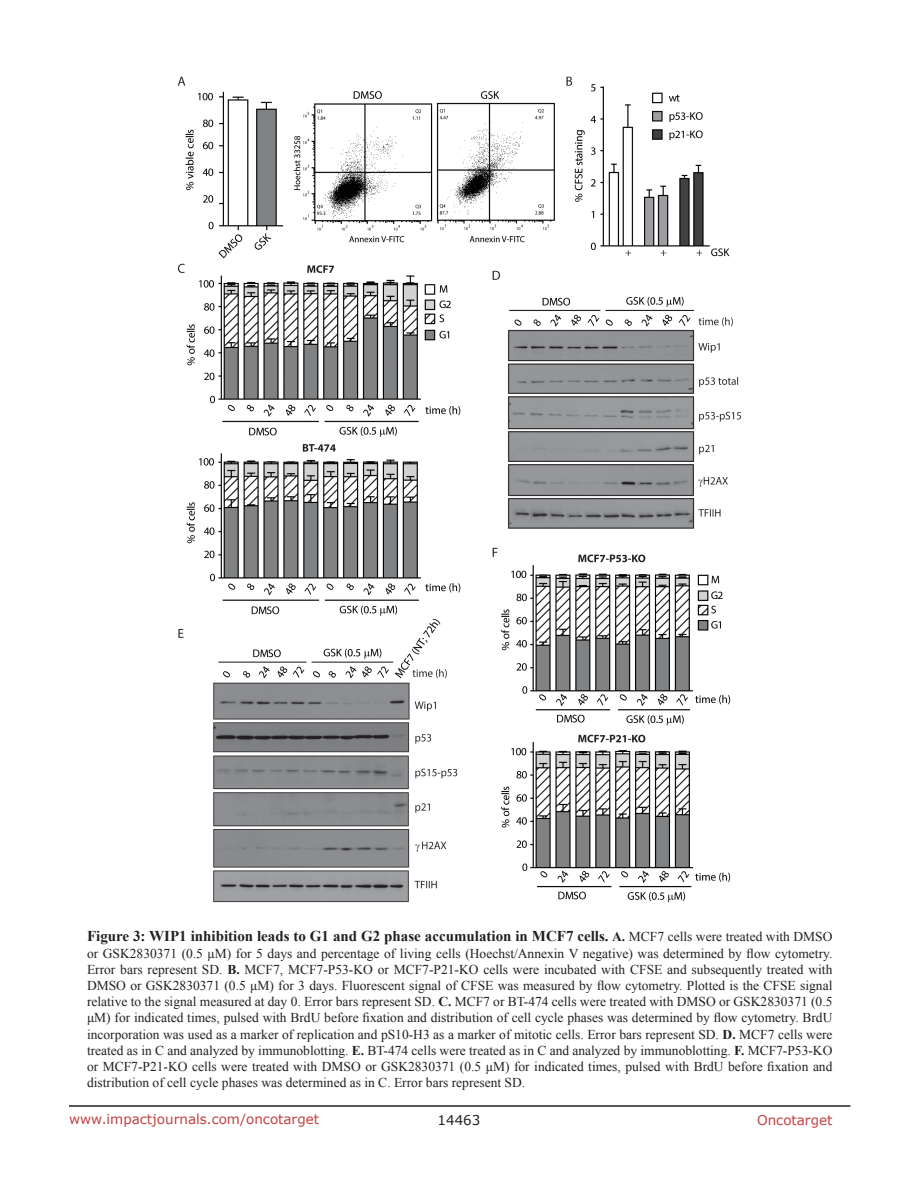
<style>
.page{position:relative;width:918px;height:1188px;background:#fff}
.page>*{position:absolute;margin:0;border:0;box-sizing:border-box;transform-origin:0 0}
.figuretext{font:700 15px "Times New Roman";color:#231f20}
.figuretext-2{font:13.5px/16.2px "Times New Roman";color:#231f20;text-align:justify}
.t1{font:13.5px "Verdana";color:#c24141}
.t2{font:13.5px "Verdana";color:#231f20}
.s1{font-size:13.5px}
.s2{font-weight:400;font-size:13.5px}
.s3{font-weight:700}
</style>
<div class="page">
<hr style="left:69px;top:1105px;width:781px;height:2px;background:#231f20">
<img style="left:177px;top:76px;width:564px;height:827px">
<p class="figuretext" style="left:87px;top:926px;width:747px">Figure 3: WIP1 inhibition leads to G1 and G2 phase accumulation in MCF7 cells. <span class="s1">A.</span> <span class="s2">MCF7 cells were treated with DMSO</span></p>
<p class="figuretext-2" style="left:87px;top:945px;width:747px">or GSK2830371 (0.5 μM) for 5 days and percentage of living cells (Hoechst/Annexin V negative) was determined by flow cytometry.<br>Error bars represent SD. <span class="s3">B.</span> MCF7, MCF7-P53-KO or MCF7-P21-KO cells were incubated with CFSE and subsequently treated with DMSO or GSK2830371 (0.5 μM) for 3 days. Fluorescent signal of CFSE was measured by flow cytometry. Plotted is the CFSE signal relative to the signal measured at day 0. Error bars represent SD. <span class="s3">C.</span> MCF7 or BT-474 cells were treated with DMSO or GSK2830371 (0.5 μM) for indicated times, pulsed with BrdU before fixation and distribution of cell cycle phases was determined by flow cytometry. BrdU incorporation was used as a marker of replication and pS10-H3 as a marker of mitotic cells. Error bars represent SD. <span class="s3">D.</span> MCF7 cells were treated as in C and analyzed by immunoblotting. <span class="s3">E.</span> BT-474 cells were treated as in C and analyzed by immunoblotting. <span class="s3">F.</span> MCF7-P53-KO or MCF7-P21-KO cells were treated with DMSO or GSK2830371 (0.5 μM) for indicated times, pulsed with BrdU before fixation and distribution of cell cycle phases was determined as in C. Error bars represent SD.</p>
<p class="t1" style="left:69px;top:1110px;width:252px">www.impactjournals.com/oncotarget</p>
<p class="t2" style="left:438px;top:1111px;width:44px">14463</p>
<p class="t1" style="left:757px;top:1111px;width:77px">Oncotarget</p>
</div>
